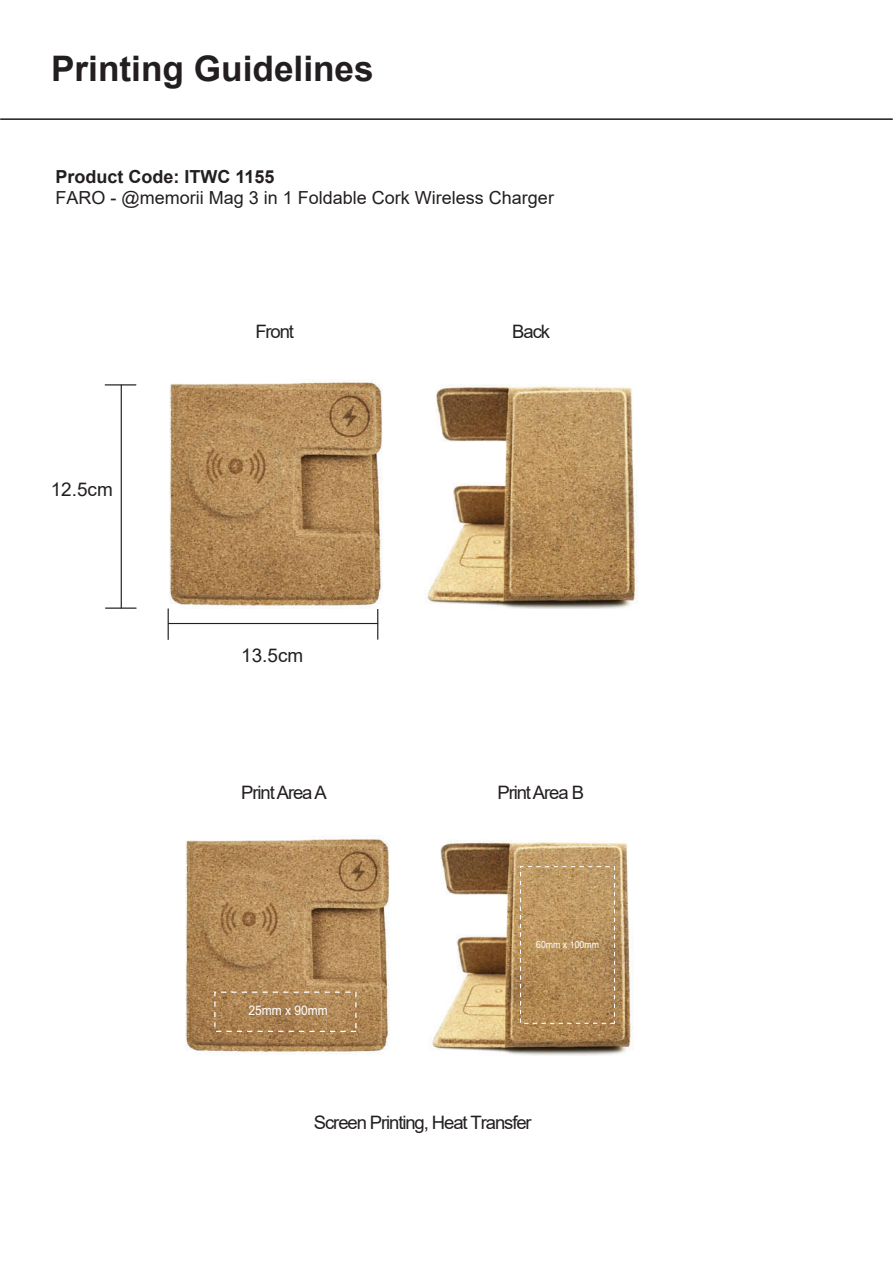
<style>
.page{position:relative;width:893px;height:1263px;background:#fff}
.page>*{position:absolute;margin:0;border:0;box-sizing:border-box;transform-origin:0 0}
.t1{font:700 35.25px "Arial";color:#231f20}
.t2{font:18.9px "Arial";color:#231f20}
.t3{font:18.45px "Arial";letter-spacing:-.06em;color:#231f20}
.t4{font:18px "Arial";color:#231f20}
.t5{font:700 18px "Arial";color:#231f20}
.t6{font:13.2px "Arial";color:#fff;scale:.9 1}
.t7{font:9.75px "Arial";color:#fff;scale:.9 1}
</style>
<div class="page">
<hr style="left:0;top:118px;width:893px;height:2px;background:#231f20">
<hr style="left:168px;top:623px;width:210px;height:1px;background:#231f20">
<hr style="left:168px;top:608px;width:1px;height:32px;background:#231f20">
<hr style="left:377px;top:608px;width:1px;height:32px;background:#231f20">
<hr style="left:121px;top:385px;width:1px;height:223px;background:#231f20">
<hr style="left:105px;top:384px;width:31px;height:1px;background:#231f20">
<hr style="left:105px;top:607px;width:31px;height:2px;background:#231f20">
<img style="left:170px;top:382px;width:213px;height:227px">
<img style="left:427px;top:385px;width:211px;height:224px">
<img style="left:186px;top:838px;width:204px;height:217px">
<img style="left:431px;top:840px;width:202px;height:215px">
<div style="left:214px;top:991px;width:143px;height:41px;border:1px dashed #fff"></div>
<div style="left:520px;top:866px;width:95px;height:158px;border:1px dashed #fff"></div>
<h1 class="t1" style="left:51px;top:44px;width:324px">Printing Guidelines</h1>
<p class="t5" style="left:56px;top:164px;width:221px">Product Code: ITWC 1155</p>
<p class="t4" style="left:56px;top:185px;width:500px">FARO - @memorii Mag 3 in 1 Foldable Cork Wireless Charger</p>
<p class="t2" style="left:51px;top:476px;width:64px">12.5cm</p>
<p class="t3" style="left:255px;top:319px;width:40px">Front</p>
<p class="t3" style="left:512px;top:319px;width:39px">Back</p>
<p class="t2" style="left:241px;top:642px;width:64px">13.5cm</p>
<p class="t3" style="left:241px;top:779px;width:87px">Print Area A</p>
<p class="t3" style="left:497px;top:779px;width:88px">Print Area B</p>
<p class="t6" style="left:249px;top:1001px;width:89px">25mm x 90mm</p>
<p class="t7" style="left:536px;top:938px;width:72px">60mm x 100mm</p>
<p class="t3" style="left:314px;top:1110px;width:219px">Screen Printing, Heat Transfer</p>
</div>
